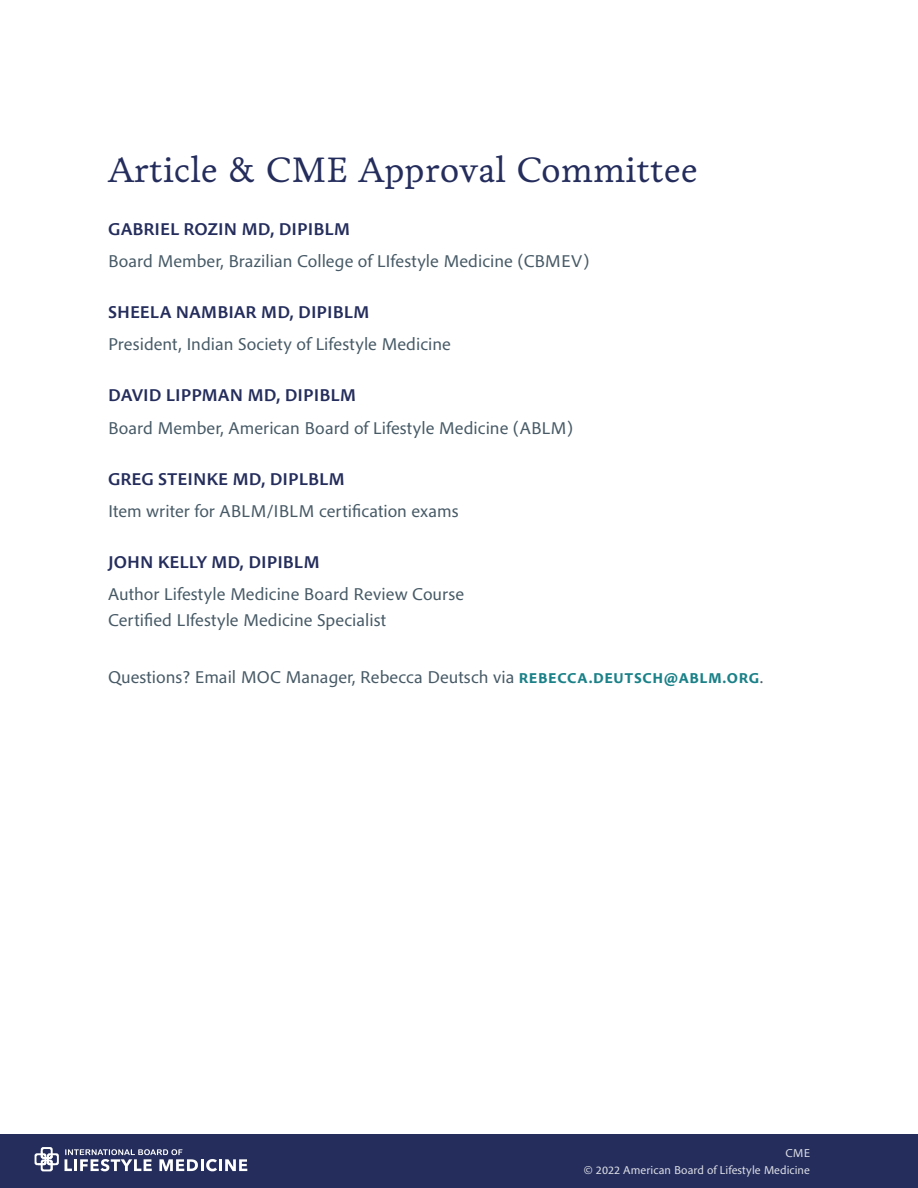
<style>
.page{position:relative;width:918px;height:1188px;background:#fff}
.page>*{position:absolute;margin:0;border:0;box-sizing:border-box;transform-origin:0 0}
.t1{font:36px "Livory";color:#242d5c}
.t2{font:18px/25.5px "Pelago";color:#475a66}
.t3{font:600 18px "Pelago";letter-spacing:.005em;color:#242d5c}
.t4{font:12px/16.5px "Pelago";color:#dedfe6;text-align:right}
.s1{font-weight:700;font-size:15px;color:#1b8188}
</style>
<div class="page">
<div style="left:0;top:1134px;width:918px;height:54px;background:#242d5c"></div>
<svg style="left:65px;top:1149px;width:182px;height:22px"></svg>
<svg style="left:35px;top:1147px;width:24px;height:24px"></svg>
<h1 class="t1" style="left:108px;top:149px;width:591px">Article &amp; CME Approval Committee</h1>
<p class="t3" style="left:108px;top:217px;width:244px">GABRIEL ROZIN MD, DIPIBLM</p>
<p class="t2" style="left:108px;top:248px;width:483px">Board Member, Brazilian College of LIfestyle Medicine (CBMEV)</p>
<p class="t3" style="left:108px;top:300px;width:263px">SHEELA NAMBIAR MD, DIPIBLM</p>
<p class="t2" style="left:108px;top:331px;width:344px">President, Indian Society of Lifestyle Medicine</p>
<p class="t3" style="left:108px;top:383px;width:250px">DAVID LIPPMAN MD, DIPIBLM</p>
<p class="t2" style="left:108px;top:414px;width:467px">Board Member, American Board of Lifestyle Medicine (ABLM)</p>
<p class="t3" style="left:108px;top:467px;width:239px">GREG STEINKE MD, DIPLBLM</p>
<p class="t2" style="left:108px;top:498px;width:352px">Item writer for ABLM/IBLM certification exams</p>
<p class="t3" style="left:108px;top:550px;width:213px">JOHN KELLY MD, DIPIBLM</p>
<p class="t2" style="left:108px;top:581px;width:358px">Author Lifestyle Medicine Board Review Course<br>Certified LIfestyle Medicine Specialist</p>
<p class="t2" style="left:108px;top:664px;width:657px">Questions? Email MOC Manager, Rebecca Deutsch via <span class="s1">REBECCA.DEUTSCH@ABLM.ORG</span>.</p>
<p class="t4" style="left:584px;top:1145px;width:228px">CME<br>© 2022 American Board of Lifestyle Medicine</p>
</div>
